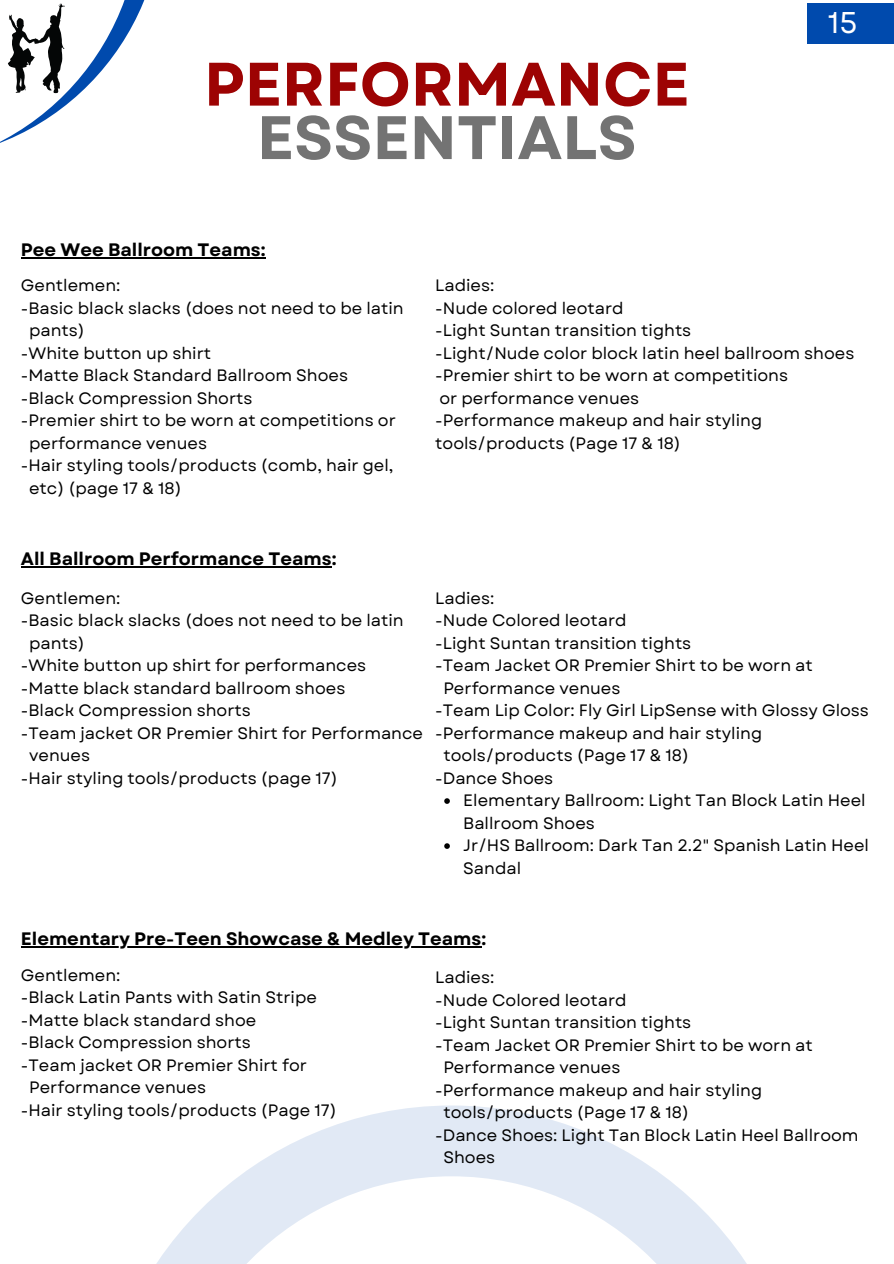
<style>
.page{position:relative;width:894px;height:1264px;background:#fff}
.page>*{position:absolute;margin:0;border:0;box-sizing:border-box;transform-origin:0 0}
.t1{font:700 61.2px "Garet";color:#9d0303}
.t2{font:700 61.2px "Garet";color:#737373}
.t3{font:30px "Garet";color:#fff}
.t4{font:700 18px "Garet";color:#000}
.t5{font:16.5px/22.5px "Garet";color:#000}
</style>
<div class="page">
<svg style="left:157px;top:1105px;width:589px;height:158px"></svg>
<svg style="left:0;top:0;width:145px;height:143px"></svg>
<hr style="left:21px;top:566px;width:311px;height:1px;background:#000">
<svg style="left:444px;top:798px;width:6px;height:5px"></svg>
<svg style="left:444px;top:843px;width:6px;height:5px"></svg>
<div style="left:807px;top:3px;width:86px;height:40px;background:#004aad"></div>
<hr style="left:21px;top:946px;width:460px;height:1px;background:#000">
<hr style="left:21px;top:257px;width:244px;height:1px;background:#000">
<p class="t1" style="left:204px;top:40px;width:487px">PERFORMANCE</p>
<h1 class="t2" style="left:257px;top:94px;width:381px">ESSENTIALS</h1>
<p class="t3" style="left:827px;top:0;width:31px">15</p>
<p class="t4" style="left:21px;top:237px;width:246px">Pee Wee Ballroom Teams:</p>
<p class="t5" style="left:21px;top:274px;width:101px">Gentlemen:</p>
<h2 class="t5" style="left:21px;top:297px;width:384px">-Basic black slacks (does not need to be latin</h2>
<p class="t5" style="left:29px;top:319px;width:57px">pants)</p>
<p class="t5" style="left:21px;top:342px;width:192px">-White button up shirt</p>
<p class="t5" style="left:21px;top:364px;width:328px">-Matte Black Standard Ballroom Shoes</p>
<p class="t5" style="left:21px;top:387px;width:233px">-Black Compression Shorts</p>
<p class="t5" style="left:21px;top:409px;width:376px">-Premier shirt to be worn at competitions or</p>
<p class="t5" style="left:29px;top:432px;width:179px">performance venues</p>
<p class="t5" style="left:21px;top:454px;width:374px">-Hair styling tools/products (comb, hair gel,</p>
<p class="t5" style="left:29px;top:477px;width:154px">etc) (page 17 &amp; 18)</p>
<p class="t5" style="left:435px;top:274px;width:61px">Ladies:</p>
<p class="t5" style="left:435px;top:297px;width:190px">-Nude colored leotard</p>
<p class="t5" style="left:435px;top:319px;width:257px">-Light Suntan transition tights</p>
<p class="t5" style="left:435px;top:342px;width:420px">-Light/Nude color block latin heel ballroom shoes</p>
<p class="t5" style="left:435px;top:364px;width:354px">-Premier shirt to be worn at competitions</p>
<p class="t5" style="left:439px;top:387px;width:201px">or performance venues</p>
<p class="t5" style="left:435px;top:409px;width:328px">-Performance makeup and hair styling tools/products (Page 17 &amp; 18)</p>
<h1 class="t4" style="left:21px;top:546px;width:317px">All Ballroom Performance Teams:</h1>
<p class="t5" style="left:21px;top:586px;width:101px">Gentlemen:</p>
<h2 class="t5" style="left:21px;top:609px;width:384px">-Basic black slacks (does not need to be latin</h2>
<p class="t5" style="left:29px;top:631px;width:57px">pants)</p>
<p class="t5" style="left:21px;top:654px;width:346px">-White button up shirt for performances</p>
<p class="t5" style="left:21px;top:676px;width:326px">-Matte black standard ballroom shoes</p>
<p class="t5" style="left:21px;top:699px;width:231px">-Black Compression shorts</p>
<p class="t5" style="left:21px;top:721px;width:403px">-Team jacket OR Premier Shirt for Performance</p>
<p class="t5" style="left:29px;top:744px;width:62px">venues</p>
<p class="t5" style="left:21px;top:766px;width:318px">-Hair styling tools/products (page 17)</p>
<p class="t5" style="left:435px;top:586px;width:61px">Ladies:</p>
<p class="t5" style="left:435px;top:609px;width:193px">-Nude Colored leotard</p>
<p class="t5" style="left:435px;top:631px;width:257px">-Light Suntan transition tights</p>
<p class="t5" style="left:435px;top:654px;width:379px">-Team Jacket OR Premier Shirt to be worn at</p>
<p class="t5" style="left:443px;top:676px;width:178px">Performance venues</p>
<p class="t5" style="left:435px;top:699px;width:435px">-Team Lip Color: Fly Girl LipSense with Glossy Gloss</p>
<p class="t5" style="left:435px;top:721px;width:328px">-Performance makeup and hair styling</p>
<p class="t5" style="left:443px;top:744px;width:247px">tools/products (Page 17 &amp; 18)</p>
<p class="t5" style="left:435px;top:766px;width:119px">-Dance Shoes</p>
<p class="t5" style="left:463px;top:789px;width:404px">Elementary Ballroom: Light Tan Block Latin Heel<br>Ballroom Shoes</p>
<h2 class="t5" style="left:463px;top:834px;width:407px">Jr/HS Ballroom: Dark Tan 2.2" Spanish Latin Heel<br>Sandal</h2>
<p class="t4" style="left:21px;top:925px;width:466px">Elementary Pre-Teen Showcase &amp; Medley Teams:</p>
<p class="t5" style="left:21px;top:963px;width:101px">Gentlemen:</p>
<p class="t5" style="left:21px;top:986px;width:297px">-Black Latin Pants with Satin Stripe</p>
<p class="t5" style="left:21px;top:1008px;width:237px">-Matte black standard shoe</p>
<p class="t5" style="left:21px;top:1031px;width:231px">-Black Compression shorts</p>
<p class="t5" style="left:21px;top:1053px;width:287px">-Team jacket OR Premier Shirt for</p>
<p class="t5" style="left:29px;top:1076px;width:178px">Performance venues</p>
<p class="t5" style="left:21px;top:1098px;width:317px">-Hair styling tools/products (Page 17)</p>
<p class="t5" style="left:435px;top:966px;width:61px">Ladies:</p>
<p class="t5" style="left:435px;top:988px;width:193px">-Nude Colored leotard</p>
<p class="t5" style="left:435px;top:1011px;width:257px">-Light Suntan transition tights</p>
<p class="t5" style="left:435px;top:1033px;width:379px">-Team Jacket OR Premier Shirt to be worn at</p>
<p class="t5" style="left:443px;top:1056px;width:178px">Performance venues</p>
<p class="t5" style="left:435px;top:1078px;width:328px">-Performance makeup and hair styling</p>
<p class="t5" style="left:443px;top:1101px;width:247px">tools/products (Page 17 &amp; 18)</p>
<p class="t5" style="left:435px;top:1123px;width:425px">-Dance Shoes: Light Tan Block Latin Heel Ballroom</p>
<p class="t5" style="left:443px;top:1146px;width:53px">Shoes</p>
</div>
